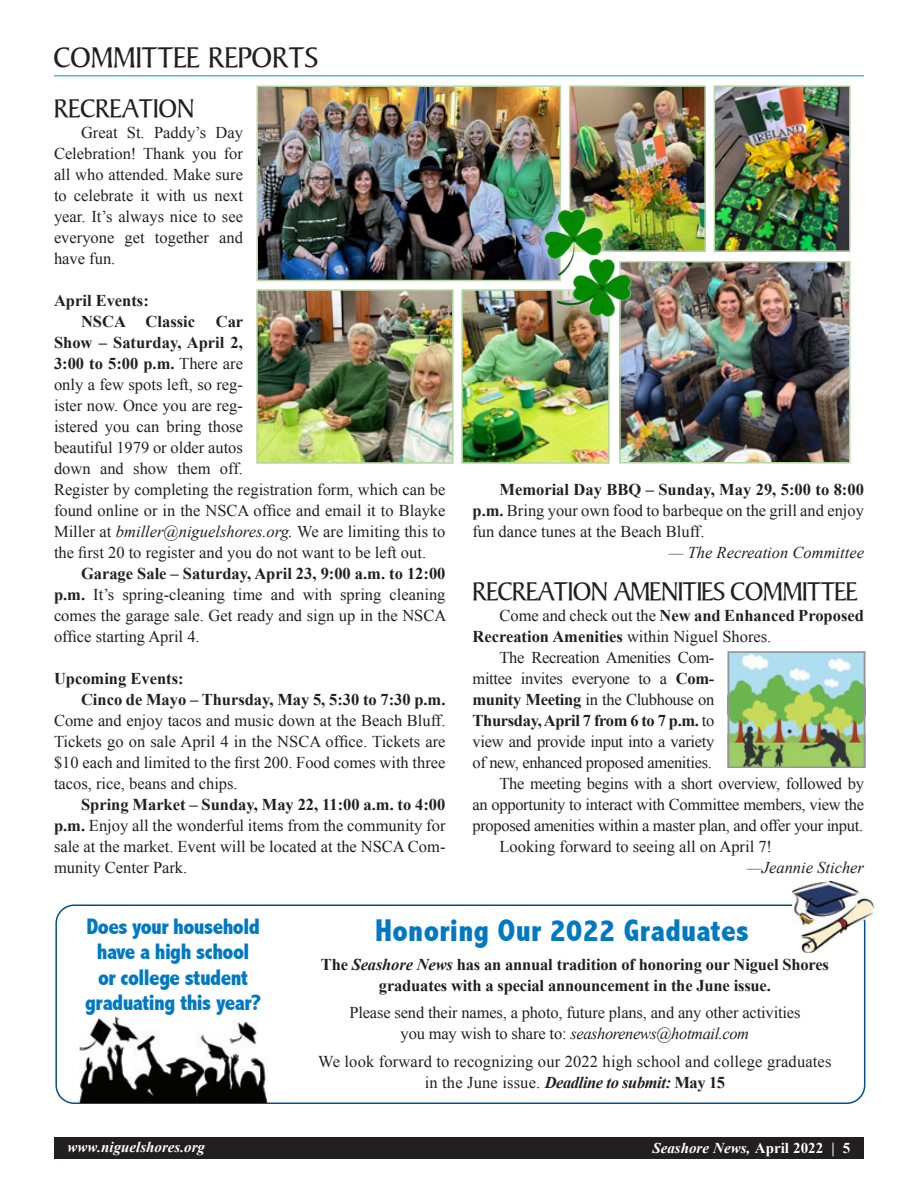
<style>
.page{position:relative;width:918px;height:1188px;background:#fff}
.page>*{position:absolute;margin:0;border:0;box-sizing:border-box;transform-origin:0 0}
.t1{font:800 condensed 31.5px "Abadi";letter-spacing:.01em;color:#0079c2}
.t2{font:30px "Persuasion S Si";color:#231f20}
.Subheadhead{font:27px "Persuasion S Si";letter-spacing:-.02em;color:#231f20}
.Subheadhead-2{font:27px "Persuasion S Si";color:#231f20}
.t3{font:800 condensed 22.5px/25.5px "Abadi";letter-spacing:-.025em;color:#0079c2;text-align:center}
.body_copy{font:16.5px/21px "Times New Roman";color:#231f20;text-align:justify}
.body_copy-2{font:700 16.5px/21px "Times New Roman";letter-spacing:-.01em;color:#231f20}
.Byline{font:italic 16.5px "Times New Roman";color:#231f20}
.Body_Subhead{font:700 16.5px "Times New Roman";color:#231f20}
.t4{font:italic 700 15px "Times New Roman";color:#fff}
.s1{font-weight:700}
.s2{font-style:italic}
.s3{font-weight:400}
.s4{font-weight:700;font-style:italic}
.s5{font-style:normal}
</style>
<div class="page">
<div style="left:54px;top:1137px;width:810px;height:21px;background:#231f20"></div>
<hr style="left:54px;top:75px;width:810px;height:1px;background:#0095d0">
<img style="left:731px;top:654px;width:131px;height:111px">
<div style="left:728px;top:651px;width:137px;height:117px;border:2px solid #939598"></div>
<div style="left:55px;top:904px;width:810px;height:200px;border:2px solid #01518a;border-radius:18px"></div>
<img style="left:79px;top:1016px;width:188px;height:86px">
<img style="left:792px;top:881px;width:82px;height:72px">
<img style="left:717px;top:88px;width:131px;height:161px">
<div style="left:714px;top:85px;width:137px;height:167px;border:2px solid #b6d6a2"></div>
<img style="left:259px;top:89px;width:299px;height:189px">
<div style="left:256px;top:86px;width:305px;height:195px;border:2px solid #b6d6a2"></div>
<img style="left:259px;top:292px;width:192px;height:169px">
<div style="left:256px;top:289px;width:198px;height:175px;border:2px solid #b6d6a2"></div>
<img style="left:622px;top:264px;width:225px;height:197px">
<div style="left:619px;top:261px;width:231px;height:203px;border:2px solid #b6d6a2"></div>
<img style="left:464px;top:292px;width:143px;height:169px">
<div style="left:461px;top:289px;width:149px;height:175px;border:2px solid #b6d6a2"></div>
<img style="left:572px;top:88px;width:131px;height:161px">
<div style="left:569px;top:85px;width:137px;height:167px;border:2px solid #b6d6a2"></div>
<img style="left:489px;top:165px;width:199px;height:197px">
<img style="left:543px;top:210px;width:31px;height:58px">
<p class="t2" style="left:54px;top:40px;width:266px">COMMITTEE REPORTS</p>
<p class="Subheadhead-2" style="left:54px;top:94px;width:142px">RECREATION</p>
<p class="body_copy" style="left:54px;top:122px;width:191px;text-indent:27px">Great St. Paddy’s Day Celebration! Thank you for all who attended. Make sure to celebrate it with us next year. It’s always nice to see everyone get together and have fun.</p>
<p class="Body_Subhead" style="left:54px;top:289px;width:96px">April Events:</p>
<p class="body_copy-2" style="left:81px;top:311px;width:116px">NSCA Classic</p>
<p class="body_copy" style="left:54px;top:311px;width:393px;text-align:left;text-indent:162px"><span class="s1">Car<br>Show – Saturday, April 2,<br>3:00 to 5:00 p.m.</span> There are<br>only a few spots left, so reg-<br>ister now. Once you are reg-<br>istered you can bring those<br>beautiful 1979 or older autos<br>down and show them off.<br>Register by completing the registration form, which can be found online or in the NSCA office and email it to Blayke Miller at <span class="s2">bmiller@niguelshores.org.</span> We are limiting this to the first 20 to register and you do not want to be left out.</p>
<p class="body_copy" style="left:54px;top:563px;width:394px;text-indent:27px"><span class="s1">Garage Sale – Saturday, April 23, 9:00 a.m. to 12:00 p.m.</span> It’s spring-cleaning time and with spring cleaning comes the garage sale. Get ready and sign up in the NSCA office starting April 4.</p>
<p class="Body_Subhead" style="left:54px;top:667px;width:131px">Upcoming Events:</p>
<p class="body_copy" style="left:54px;top:689px;width:393px;text-indent:27px"><span class="s1">Cinco de Mayo – Thursday, May 5, 5:30 to 7:30 p.m.<br></span>Come and enjoy tacos and music down at the Beach Bluff.<br>Tickets go on sale April 4 in the NSCA office. Tickets are $10 each and limited to the first 200. Food comes with three tacos, rice, beans and chips.</p>
<p class="body_copy" style="left:54px;top:794px;width:393px;text-indent:27px"><span class="s1">Spring Market – Sunday, May 22, 11:00 a.m. to 4:00 p.m.</span> Enjoy all the wonderful items from the community for sale at the market. Event will be located at the NSCA Com&shy;munity Center Park.</p>
<p class="body_copy" style="left:472px;top:479px;width:393px;text-indent:27px"><span class="s1">Memorial Day BBQ – Sunday, May 29, 5:00 to 8:00 p.m.</span> Bring your own food to barbeque on the grill and enjoy fun dance tunes at the Beach Bluff.</p>
<p class="Byline" style="left:669px;top:541px;width:197px">— The Recreation Committee</p>
<p class="Subheadhead" style="left:472px;top:577px;width:387px">RECREATION AMENITIES COMMITTEE</p>
<p class="body_copy-2" style="left:472px;top:605px;width:393px;text-indent:27px"><span class="s3">Come and check out the</span> New and Enhanced Proposed<br>Recreation Amenities <span class="s3">within Niguel Shores.</span></p>
<p class="body_copy" style="left:472px;top:647px;width:243px;text-indent:27px">The Recreation Amenities Com&shy;mittee invites everyone to a <span class="s1">Com&shy;munity Meeting</span> in the Clubhouse on <span class="s1">Thursday, April 7 from 6 to 7 p.m.</span> to view and provide input into a variety of new, enhanced proposed amenities.</p>
<p class="body_copy" style="left:472px;top:773px;width:393px;text-indent:27px">The meeting begins with a short overview, followed by an opportunity to interact with Committee members, view the proposed amenities within a master plan, and offer your input.</p>
<p class="body_copy" style="left:500px;top:836px;width:274px">Looking forward to seeing all on April 7!</p>
<p class="Byline" style="left:747px;top:856px;width:118px">—Jeannie Sticher</p>
<p class="t3" style="left:85px;top:913px;width:178px">Does your household have a high school<br>or college student graduating this year?</p>
<p class="t1" style="left:375px;top:912px;width:375px">Honoring Our 2022 Graduates</p>
<p class="body_copy-2" style="left:321px;top:953px;width:510px;text-align:center">The <span class="s2">Seashore News</span> has an annual tradition of honoring our Niguel Shores graduates with a special announcement in the June issue.</p>
<p class="body_copy" style="left:349px;top:1002px;width:453px;text-align:center">Please send their names, a photo, future plans, and any other activities you may wish to share to: <span class="s2">seashorenews@hotmail.com</span></p>
<p class="body_copy" style="left:318px;top:1051px;width:515px;text-align:center">We look forward to recognizing our 2022 high school and college graduates in the June issue. <span class="s4">Deadline to submit:</span> <span class="s1">May 15</span></p>
<p class="t4" style="left:68px;top:1137px;width:139px">www.niguelshores.org</p>
<p class="t4" style="left:652px;top:1138px;width:200px">Seashore News, <span class="s5">April 2022 | 5</span></p>
</div>
